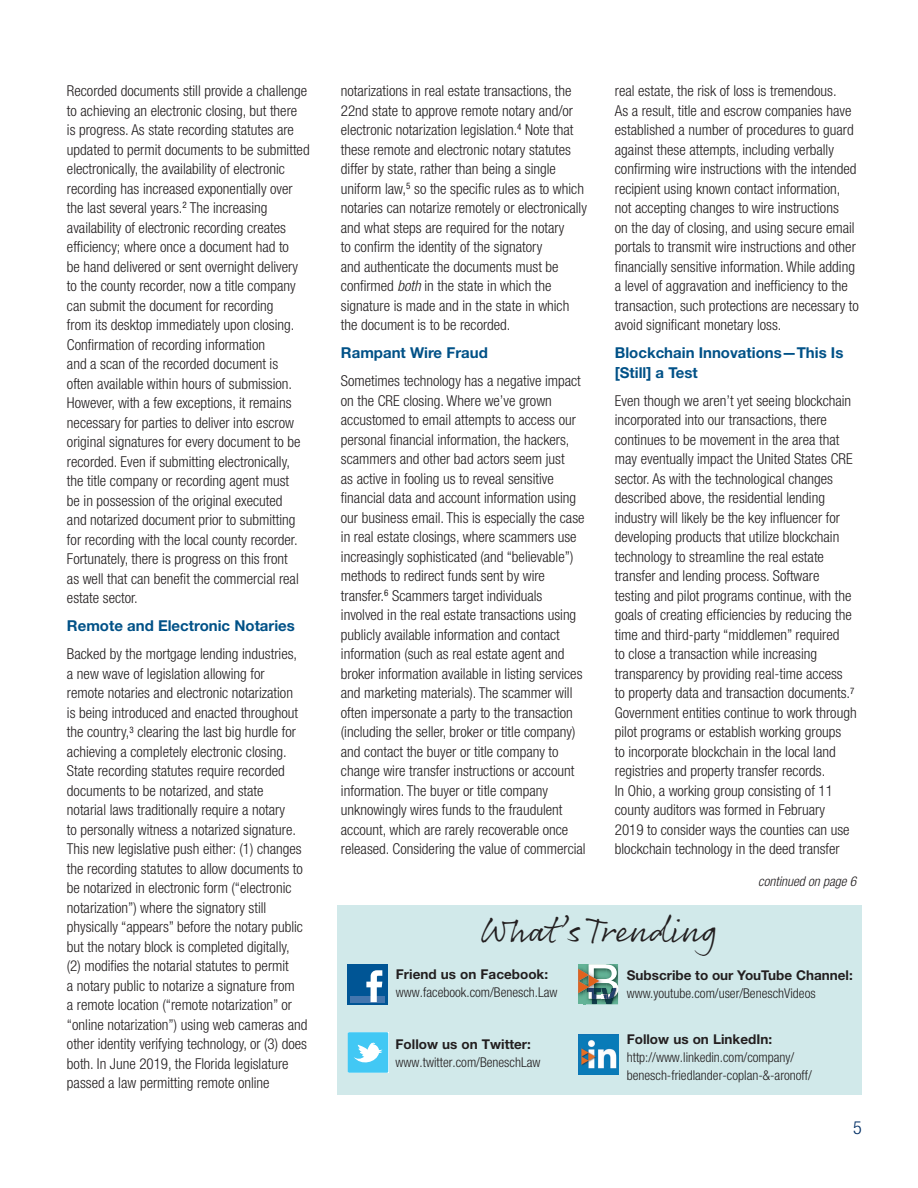
<style>
.page{position:relative;width:918px;height:1188px;background:#fff}
.page>*{position:absolute;margin:0;border:0;box-sizing:border-box;transform-origin:0 0}
.t1{font:36px "Rollerscript Smooth";letter-spacing:-.025em;color:#231f20}
.t2{font:300 condensed 18px "Helvetica Neue";color:#002e64}
.Text_10_13_HNLightCo{font:300 condensed 15px/19.5px "Helvetica Neue";color:#231f20}
.Text_10_13_HNLightCo-2{font:700 15px/19.5px "Helvetica Neue";color:#005187}
.t3{font:300 condensed 13.5px/18px "Helvetica Neue";color:#231f20}
.t4{font:700 13.5px "Helvetica Neue";color:#231f20}
.Continued{font:italic 300 condensed 13.5px "Helvetica Neue";color:#231f20}
.s1{font-style:italic}
</style>
<div class="page">
<div style="left:338px;top:905px;width:524px;height:189px;background:#d1e9ea"></div>
<svg style="left:578px;top:964px;width:40px;height:40px;background:#819988"></svg>
<img style="left:578px;top:1034px;width:40px;height:40px">
<div style="left:348px;top:965px;width:40px;height:40px;background:#005595"></div>
<div style="left:351px;top:996px;width:34px;height:6px;background:#4476ae"></div>
<svg style="left:366px;top:970px;width:16px;height:32px"></svg>
<div style="left:348px;top:1032px;width:40px;height:41px;background:#42c8f4"></div>
<svg style="left:354px;top:1043px;width:28px;height:20px"></svg>
<p class="Text_10_13_HNLightCo" style="left:67px;top:81px;width:244px">Recorded documents still provide a challenge to achieving an electronic closing, but there<br>is progress. As state recording statutes are updated to permit documents to be submitted electronically, the availability of electronic recording has increased exponentially over the last several years.<sup>2</sup> The increasing availability of electronic recording creates efficiency; where once a document had to<br>be hand delivered or sent overnight delivery to the county recorder, now a title company can submit the document for recording<br>from its desktop immediately upon closing.<br>Confirmation of recording information<br>and a scan of the recorded document is<br>often available within hours of submission.<br>However, with a few exceptions, it remains necessary for parties to deliver into escrow original signatures for every document to be recorded. Even if submitting electronically, the title company or recording agent must<br>be in possession of the original executed<br>and notarized document prior to submitting for recording with the local county recorder.<br>Fortunately, there is progress on this front<br>as well that can benefit the commercial real estate sector.</p>
<p class="Text_10_13_HNLightCo-2" style="left:67px;top:616px;width:230px">Remote and Electronic Notaries</p>
<p class="Text_10_13_HNLightCo" style="left:67px;top:644px;width:242px">Backed by the mortgage lending industries,<br>a new wave of legislation allowing for<br>remote notaries and electronic notarization<br>is being introduced and enacted throughout the country,<sup>3</sup> clearing the last big hurdle for achieving a completely electronic closing.<br>State recording statutes require recorded documents to be notarized, and state<br>notarial laws traditionally require a notary<br>to personally witness a notarized signature.<br>This new legislative push either: (1) changes the recording statutes to allow documents to be notarized in electronic form (“electronic notarization”) where the signatory still physically “appears” before the notary public but the notary block is completed digitally, (2) modifies the notarial statutes to permit<br>a notary public to notarize a signature from<br>a remote location (“remote notarization” or “online notarization”) using web cameras and other identity verifying technology, or (3) does both. In June 2019, the Florida legislature passed a law permitting remote online</p>
<p class="Text_10_13_HNLightCo" style="left:615px;top:81px;width:246px">real estate, the risk of loss is tremendous.<br>As a result, title and escrow companies have established a number of procedures to guard against these attempts, including verbally confirming wire instructions with the intended recipient using known contact information, not accepting changes to wire instructions<br>on the day of closing, and using secure email portals to transmit wire instructions and other financially sensitive information. While adding a level of aggravation and inefficiency to the transaction, such protections are necessary to avoid significant monetary loss.</p>
<p class="Text_10_13_HNLightCo-2" style="left:615px;top:343px;width:230px">Blockchain Innovations—This Is [Still] a Test</p>
<p class="Text_10_13_HNLightCo" style="left:615px;top:391px;width:243px">Even though we aren’t yet seeing blockchain incorporated into our transactions, there continues to be movement in the area that may eventually impact the United States CRE sector. As with the technological changes described above, the residential lending industry will likely be the key influencer for developing products that utilize blockchain technology to streamline the real estate transfer and lending process. Software testing and pilot programs continue, with the goals of creating efficiencies by reducing the time and third-party “middlemen” required<br>to close a transaction while increasing transparency by providing real-time access<br>to property data and transaction documents.<sup>7<br></sup>Government entities continue to work through pilot programs or establish working groups<br>to incorporate blockchain in the local land registries and property transfer records.<br>In Ohio, a working group consisting of 11 county auditors was formed in February 2019 to consider ways the counties can use blockchain technology in the deed transfer</p>
<p class="Continued" style="left:758px;top:874px;width:100px">continued on page 6</p>
<p class="t1" style="left:481px;top:908px;width:239px">What’s Trending</p>
<p class="t4" style="left:396px;top:966px;width:154px">Friend us on Facebook:</p>
<p class="t3" style="left:396px;top:984px;width:163px">www.facebook.com/Benesch.Law</p>
<p class="Text_10_13_HNLightCo" style="left:341px;top:81px;width:248px">notarizations in real estate transactions, the 22nd state to approve remote notary and/or electronic notarization legislation.<sup>4</sup> Note that these remote and electronic notary statutes differ by state, rather than being a single uniform law,<sup>5</sup> so the specific rules as to which notaries can notarize remotely or electronically and what steps are required for the notary<br>to confirm the identity of the signatory<br>and authenticate the documents must be confirmed <span class="s1">both</span> in the state in which the signature is made and in the state in which the document is to be recorded.</p>
<p class="Text_10_13_HNLightCo-2" style="left:341px;top:343px;width:148px">Rampant Wire Fraud</p>
<p class="Text_10_13_HNLightCo" style="left:341px;top:371px;width:246px">Sometimes technology has a negative impact on the CRE closing. Where we’ve grown accustomed to email attempts to access our personal financial information, the hackers, scammers and other bad actors seem just<br>as active in fooling us to reveal sensitive financial data and account information using our business email. This is especially the case in real estate closings, where scammers use increasingly sophisticated (and “believable”) methods to redirect funds sent by wire transfer.<sup>6</sup> Scammers target individuals involved in the real estate transactions using publicly available information and contact information (such as real estate agent and broker information available in listing services and marketing materials). The scammer will often impersonate a party to the transaction (including the seller, broker or title company) and contact the buyer or title company to change wire transfer instructions or account information. The buyer or title company unknowingly wires funds to the fraudulent account, which are rarely recoverable once released. Considering the value of commercial</p>
<p class="t4" style="left:627px;top:967px;width:228px">Subscribe to our YouTube Channel:</p>
<p class="t3" style="left:627px;top:984px;width:190px">www.youtube.com/user/BeneschVideos</p>
<p class="t4" style="left:627px;top:1031px;width:147px">Follow us on LinkedIn:</p>
<p class="t3" style="left:627px;top:1048px;width:187px">http://www.linkedin.com/company/ benesch-friedlander-coplan-&amp;-aronoff/</p>
<p class="t4" style="left:396px;top:1036px;width:137px">Follow us on Twitter:</p>
<p class="t3" style="left:396px;top:1053px;width:146px">www.twitter.com/BeneschLaw</p>
<p class="t2" style="left:853px;top:1117px;width:10px">5</p>
</div>
